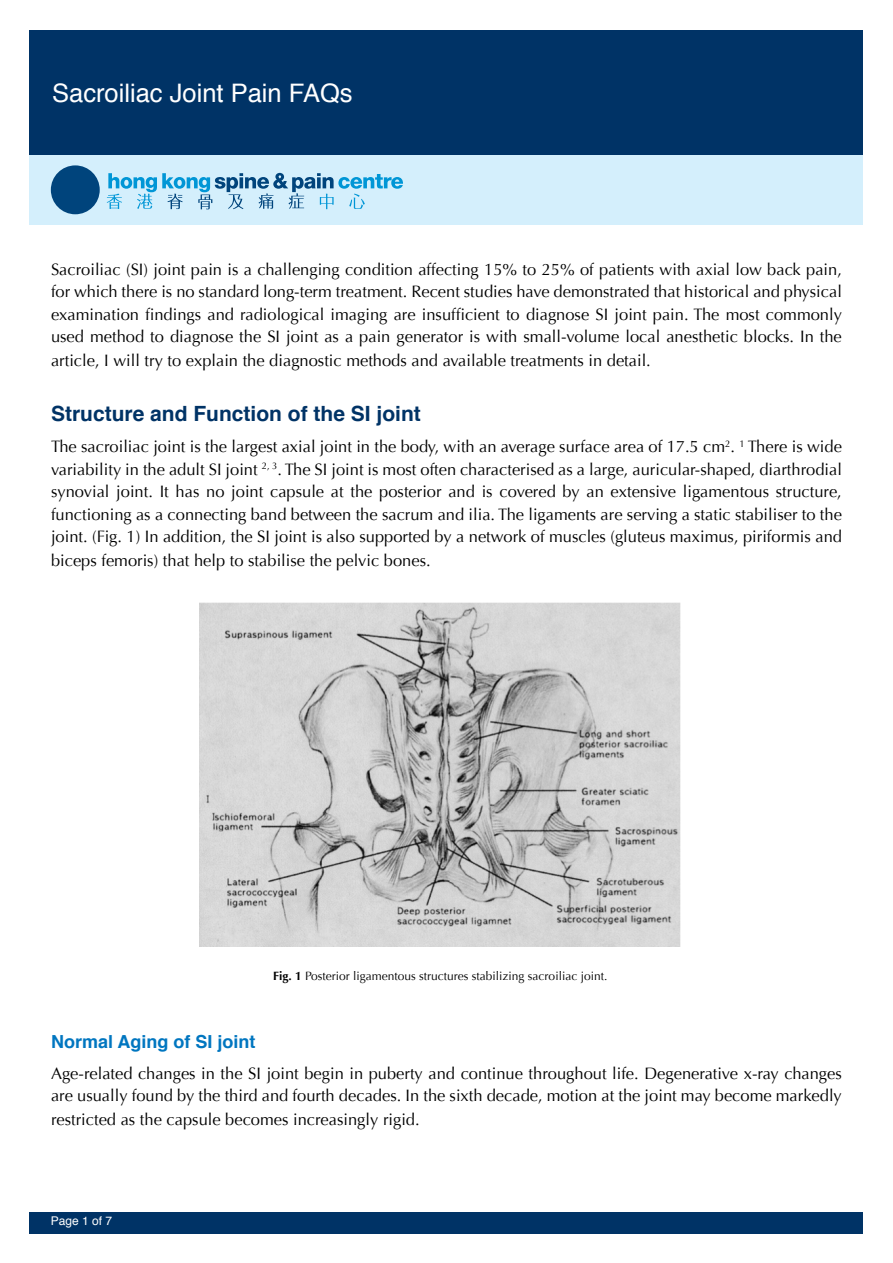
<style>
.page{position:relative;width:893px;height:1263px;background:#fff}
.page>*{position:absolute;margin:0;border:0;box-sizing:border-box;transform-origin:0 0}
.t1{font:25.5px "Helvetica";color:#fff}
.Heading{font:700 21px "Helvetica";color:#036}
.Sub-Heading{font:700 18px "Helvetica";color:#0076c0}
.Normal_Paragraph{font:16.5px/22.5px "Optima";color:#000;text-align:justify}
.Image_captions{font:12px "Optima";color:#000}
.t2{font:12px "Helvetica";color:#fff}
.s1{font-weight:700}
</style>
<div class="page">
<div style="left:30px;top:145px;width:833px;height:80px;background:#d4effc"></div>
<div style="left:30px;top:30px;width:833px;height:125px;background:#036"></div>
<div style="left:30px;top:1212px;width:833px;height:21px;background:#036"></div>
<div style="left:51px;top:165px;width:49px;height:49px;background:#00447c;border-radius:50%"></div>
<svg style="left:107px;top:173px;width:296px;height:36px"></svg>
<img style="left:200px;top:603px;width:481px;height:343px">
<h1 class="t1" style="left:52px;top:73px;width:302px">Sacroiliac Joint Pain FAQs</h1>
<p class="Normal_Paragraph" style="left:51px;top:258px;width:792px">Sacroiliac (SI) joint pain is a challenging condition affecting 15% to 25% of patients with axial low back pain, for which there is no standard long-term treatment. Recent studies have demonstrated that historical and physical examination findings and radiological imaging are insufficient to diagnose SI joint pain. The most commonly used method to diagnose the SI joint as a pain generator is with small-volume local anesthetic blocks. In the</p>
<p class="Normal_Paragraph" style="left:51px;top:349px;width:601px">article, I will try to explain the diagnostic methods and available treatments in detail.</p>
<p class="Heading" style="left:51px;top:397px;width:371px">Structure and Function of the SI joint</p>
<p class="Normal_Paragraph" style="left:51px;top:435px;width:792px">The sacroiliac joint is the largest axial joint in the body, with an average surface area of 17.5 cm<sup>2</sup>. <sup>1</sup> There is wide variability in the adult SI joint <sup>2,</sup> <sup>3</sup>. The SI joint is most often characterised as a large, auricular-shaped, diarthrodial synovial joint. It has no joint capsule at the posterior and is covered by an extensive ligamentous structure, functioning as a connecting band between the sacrum and ilia. The ligaments are serving a static stabiliser to the joint. (Fig. 1) In addition, the SI joint is also supported by a network of muscles (gluteus maximus, piriformis and</p>
<p class="Normal_Paragraph" style="left:51px;top:549px;width:381px">biceps femoris) that help to stabilise the pelvic bones.</p>
<p class="Image_captions" style="left:273px;top:969px;width:336px"><span class="s1">Fig. 1</span> Posterior ligamentous structures stabilizing sacroiliac joint.</p>
<p class="Sub-Heading" style="left:51px;top:1027px;width:206px">Normal Aging of SI joint</p>
<p class="Normal_Paragraph" style="left:51px;top:1062px;width:792px">Age-related changes in the SI joint begin in puberty and continue throughout life. Degenerative x-ray changes are usually found by the third and fourth decades. In the sixth decade, motion at the joint may become markedly</p>
<p class="Normal_Paragraph" style="left:51px;top:1108px;width:370px">restricted as the capsule becomes increasingly rigid.</p>
<p class="t2" style="left:51px;top:1212px;width:63px">Page 1 of 7</p>
</div>
